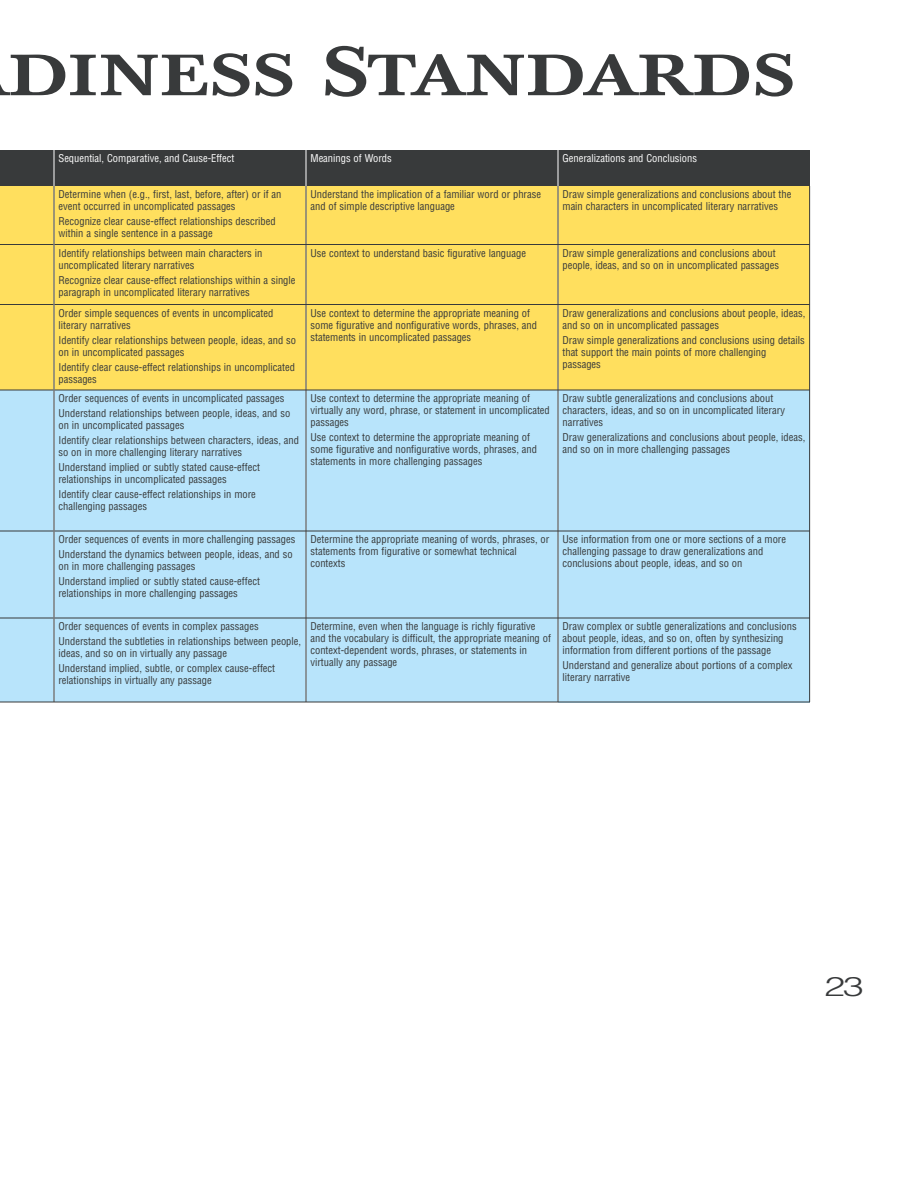
<style>
.page{position:relative;width:918px;height:1188px;background:#fff}
.page>*{position:absolute;margin:0;border:0;box-sizing:border-box;transform-origin:0 0}
.t1{font:500 57.3px "Baskerville BE";letter-spacing:.005em;color:#383a3b;scale:1.27 1}
.t2{font:300 27px "Helvetica";color:#383a3b;scale:1.4 1}
.t3{font:condensed 10.5px/12px "Helvetica";color:#383a3b}
.t4{font:condensed 10.5px "Helvetica";color:#fff}
.s1{font-size:67.5px}
.s2{color:#383a3b}
</style>
<div class="page">
<div style="left:0;top:150px;width:54px;height:36px;background:#383a3b"></div>
<div style="left:0;top:186px;width:54px;height:204px;background:#ffdf5e"></div>
<div style="left:0;top:390px;width:54px;height:312px;background:#b8e4fb"></div>
<div style="left:54px;top:186px;width:252px;height:58px;background:#ffdf5e"></div>
<div style="left:306px;top:186px;width:252px;height:58px;background:#ffdf5e"></div>
<div style="left:558px;top:186px;width:252px;height:58px;background:#ffdf5e"></div>
<div style="left:54px;top:244px;width:252px;height:60px;background:#ffdf5e"></div>
<div style="left:306px;top:244px;width:252px;height:60px;background:#ffdf5e"></div>
<div style="left:558px;top:244px;width:252px;height:60px;background:#ffdf5e"></div>
<div style="left:54px;top:304px;width:252px;height:86px;background:#ffdf5e"></div>
<div style="left:306px;top:304px;width:252px;height:86px;background:#ffdf5e"></div>
<div style="left:558px;top:304px;width:252px;height:86px;background:#ffdf5e"></div>
<div style="left:54px;top:390px;width:252px;height:141px;background:#b8e4fb"></div>
<div style="left:306px;top:390px;width:252px;height:141px;background:#b8e4fb"></div>
<div style="left:558px;top:390px;width:252px;height:141px;background:#b8e4fb"></div>
<div style="left:54px;top:531px;width:252px;height:87px;background:#b8e4fb"></div>
<div style="left:306px;top:531px;width:252px;height:87px;background:#b8e4fb"></div>
<div style="left:558px;top:531px;width:252px;height:87px;background:#b8e4fb"></div>
<div style="left:54px;top:150px;width:252px;height:36px;background:#383a3b"></div>
<div style="left:306px;top:150px;width:252px;height:36px;background:#383a3b"></div>
<div style="left:558px;top:150px;width:252px;height:36px;background:#383a3b"></div>
<div style="left:54px;top:618px;width:252px;height:84px;background:#b8e4fb"></div>
<div style="left:306px;top:618px;width:252px;height:84px;background:#b8e4fb"></div>
<div style="left:558px;top:618px;width:252px;height:84px;background:#b8e4fb"></div>
<hr style="left:306px;top:150px;width:1px;height:552px;background:#fff">
<hr style="left:558px;top:150px;width:1px;height:552px;background:#fff">
<hr style="left:0;top:244px;width:810px;height:1px;background:#383a3b">
<hr style="left:0;top:390px;width:810px;height:1px;background:#383a3b">
<hr style="left:0;top:304px;width:810px;height:1px;background:#383a3b">
<hr style="left:0;top:531px;width:810px;height:1px;background:#383a3b">
<hr style="left:0;top:618px;width:810px;height:1px;background:#383a3b">
<hr style="left:54px;top:150px;width:1px;height:552px;background:#fff">
<hr style="left:54px;top:186px;width:1px;height:516px;background:#383a3b">
<hr style="left:306px;top:186px;width:1px;height:516px;background:#383a3b">
<hr style="left:558px;top:186px;width:1px;height:516px;background:#383a3b">
<hr style="left:809px;top:186px;width:1px;height:516px;background:#383a3b">
<hr style="left:0;top:702px;width:810px;height:1px;background:#383a3b">
<h1 class="t1" style="left:10px;top:53px;width:620px">DINESS <span class="s1">S</span>TANDARDS</h1>
<p class="t4" style="left:58px;top:154px;width:236px">Sequential, Comparative, and Cause-Effect <span class="s2">Relationships</span></p>
<p class="t4" style="left:310px;top:154px;width:83px">Meanings of Words</p>
<p class="t4" style="left:562px;top:154px;width:136px">Generalizations and Conclusions</p>
<p class="t3" style="left:58px;top:189px;width:225px">Determine when (e.g., first, last, before, after) or if an event occurred in uncomplicated passages</p>
<p class="t3" style="left:58px;top:216px;width:219px">Recognize clear cause-effect relationships described within a single sentence in a passage</p>
<p class="t3" style="left:58px;top:248px;width:205px">Identify relationships between main characters in uncomplicated literary narratives</p>
<p class="t3" style="left:58px;top:275px;width:239px">Recognize clear cause-effect relationships within a single paragraph in uncomplicated literary narratives</p>
<p class="t3" style="left:58px;top:308px;width:216px">Order simple sequences of events in uncomplicated literary narratives</p>
<p class="t3" style="left:58px;top:335px;width:239px">Identify clear relationships between people, ideas, and so on in uncomplicated passages</p>
<p class="t3" style="left:58px;top:362px;width:238px">Identify clear cause-effect relationships in uncomplicated passages</p>
<p class="t3" style="left:58px;top:392px;width:233px;line-height:15px">Order sequences of events in uncomplicated passages<br>Understand relationships between people, ideas, and so</p>
<p class="t3" style="left:58px;top:419px;width:242px;line-height:15px">on in uncomplicated passages<br>Identify clear relationships between characters, ideas, and</p>
<p class="t3" style="left:58px;top:446px;width:203px;line-height:15px">so on in more challenging literary narratives<br>Understand implied or subtly stated cause-effect</p>
<p class="t3" style="left:58px;top:473px;width:199px;line-height:15px">relationships in uncomplicated passages<br>Identify clear cause-effect relationships in more</p>
<p class="t3" style="left:58px;top:501px;width:90px">challenging passages</p>
<p class="t3" style="left:58px;top:533px;width:239px;line-height:15px">Order sequences of events in more challenging passages<br>Understand the dynamics between people, ideas, and so</p>
<p class="t3" style="left:58px;top:560px;width:203px;line-height:15px">on in more challenging passages<br>Understand implied or subtly stated cause-effect</p>
<p class="t3" style="left:58px;top:588px;width:181px">relationships in more challenging passages</p>
<p class="t3" style="left:58px;top:620px;width:244px;line-height:15px">Order sequences of events in complex passages<br>Understand the subtleties in relationships between people,</p>
<p class="t3" style="left:58px;top:647px;width:218px;line-height:15px">ideas, and so on in virtually any passage<br>Understand implied, subtle, or complex cause-effect</p>
<p class="t3" style="left:58px;top:675px;width:155px">relationships in virtually any passage</p>
<p class="t3" style="left:310px;top:189px;width:232px">Understand the implication of a familiar word or phrase and of simple descriptive language</p>
<p class="t3" style="left:562px;top:189px;width:230px">Draw simple generalizations and conclusions about the main characters in uncomplicated literary narratives</p>
<p class="t3" style="left:310px;top:248px;width:217px">Use context to understand basic figurative language</p>
<p class="t3" style="left:562px;top:248px;width:218px">Draw simple generalizations and conclusions about people, ideas, and so on in uncomplicated passages</p>
<p class="t3" style="left:310px;top:308px;width:228px">Use context to determine the appropriate meaning of some figurative and nonfigurative words, phrases, and statements in uncomplicated passages</p>
<p class="t3" style="left:562px;top:308px;width:244px">Draw generalizations and conclusions about people, ideas, and so on in uncomplicated passages</p>
<p class="t3" style="left:562px;top:335px;width:244px">Draw simple generalizations and conclusions using details that support the main points of more challenging passages</p>
<p class="t3" style="left:310px;top:393px;width:241px">Use context to determine the appropriate meaning of virtually any word, phrase, or statement in uncomplicated passages</p>
<p class="t3" style="left:310px;top:432px;width:228px">Use context to determine the appropriate meaning of some figurative and nonfigurative words, phrases, and statements in more challenging passages</p>
<p class="t3" style="left:562px;top:393px;width:224px">Draw subtle generalizations and conclusions about characters, ideas, and so on in uncomplicated literary narratives</p>
<p class="t3" style="left:562px;top:432px;width:244px">Draw generalizations and conclusions about people, ideas, and so on in more challenging passages</p>
<p class="t3" style="left:310px;top:534px;width:240px">Determine the appropriate meaning of words, phrases, or statements from figurative or somewhat technical contexts</p>
<p class="t3" style="left:562px;top:534px;width:225px">Use information from one or more sections of a more challenging passage to draw generalizations and conclusions about people, ideas, and so on</p>
<p class="t3" style="left:310px;top:621px;width:242px">Determine, even when the language is richly figurative and the vocabulary is difficult, the appropriate meaning of context-dependent words, phrases, or statements in virtually any passage</p>
<p class="t3" style="left:562px;top:621px;width:236px">Draw complex or subtle generalizations and conclusions about people, ideas, and so on, often by synthesizing information from different portions of the passage</p>
<p class="t3" style="left:562px;top:660px;width:232px">Understand and generalize about portions of a complex literary narrative</p>
<h2 class="t2" style="left:824px;top:976px;width:30px">23</h2>
</div>
